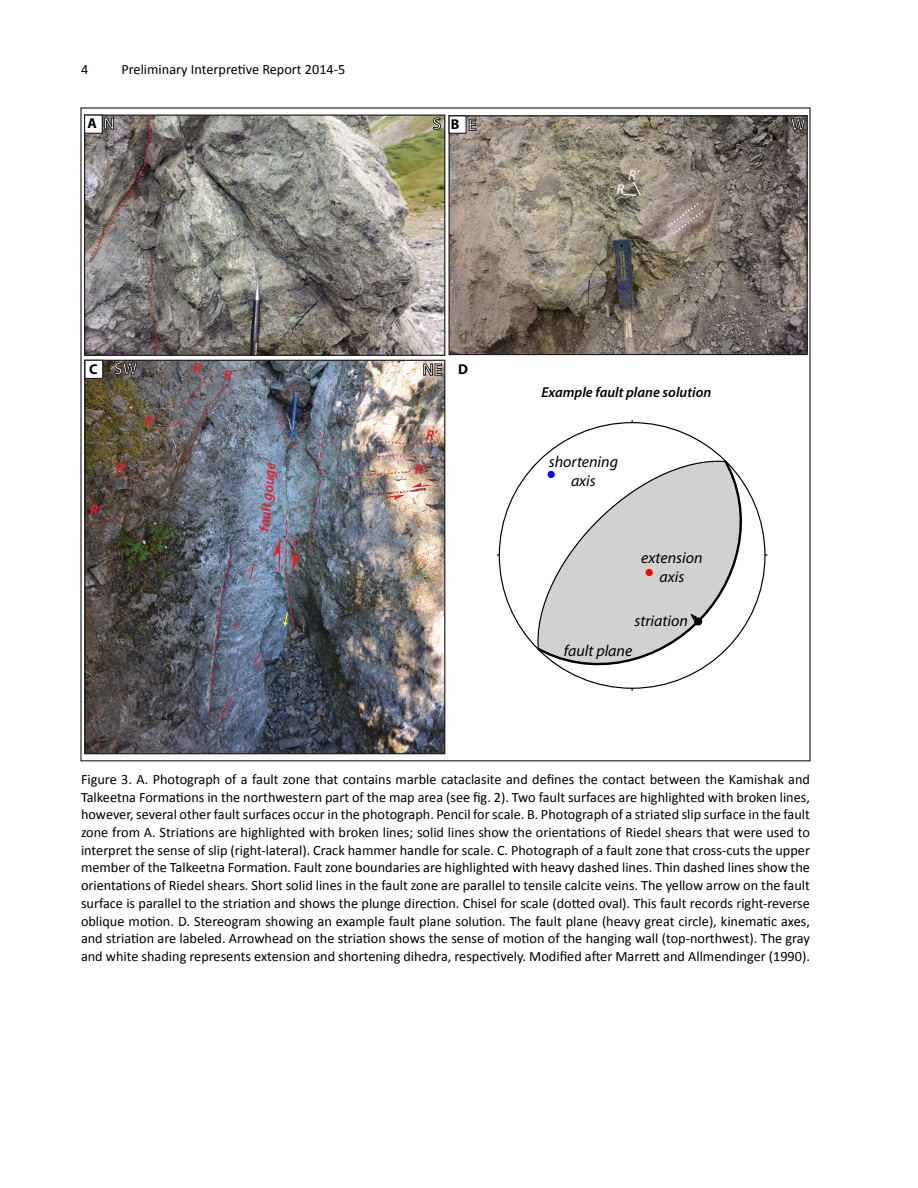
<style>
.page{position:relative;width:918px;height:1188px;background:#fff}
.page>*{position:absolute;margin:0;border:0;box-sizing:border-box;transform-origin:0 0}
.t1{font:600 16.65px "Myriad Pro";color:#fff}
.t2{font:italic 15.9px/19px "Myriad Pro";color:#000;text-align:center}
.t3{font:14.25px/17.7px "Calibri";color:#000;text-align:justify}
.t4{font:italic 600 14.25px "Myriad Pro";color:#000}
.t5{font:italic 600 14.25px "Myriad Pro";color:#eb1c24}
.t6{font:700 14.25px "Myriad Pro";color:#000}
.t7{font:italic 14.25px "Myriad Pro";color:#fff}
.s1{font-weight:600;font-size:16.65px;color:#fff}
.s2{font-weight:700;font-size:14.25px;color:#000}
</style>
<div class="page">
<img style="left:86px;top:117px;width:357px;height:237px">
<div style="left:84px;top:115px;width:361px;height:241px;border:1px solid #231f20"></div>
<img style="left:451px;top:117px;width:355px;height:236px">
<div style="left:449px;top:115px;width:359px;height:240px;border:1px solid #231f20"></div>
<div style="left:85px;top:115px;width:17px;height:18px;background:#fff"></div>
<div style="left:84px;top:115px;width:19px;height:19px;border:1px solid #231f20"></div>
<div style="left:449px;top:116px;width:17px;height:17px;background:#fff"></div>
<div style="left:449px;top:115px;width:18px;height:19px;border:1px solid #231f20"></div>
<svg style="left:664px;top:201px;width:42px;height:36px;background:#9f8f87"></svg>
<svg style="left:469px;top:119px;width:8px;height:12px"></svg>
<svg style="left:790px;top:115px;width:16px;height:22px"></svg>
<svg style="left:432px;top:117px;width:9px;height:13px"></svg>
<svg style="left:622px;top:181px;width:20px;height:16px"></svg>
<img style="left:86px;top:362px;width:357px;height:390px">
<svg style="left:423px;top:363px;width:19px;height:13px"></svg>
<svg style="left:356px;top:455px;width:76px;height:5px"></svg>
<svg style="left:370px;top:441px;width:64px;height:5px"></svg>
<svg style="left:86px;top:515px;width:41px;height:10px"></svg>
<img style="left:89px;top:114px;width:140px;height:366px">
<svg style="left:252px;top:652px;width:12px;height:19px"></svg>
<svg style="left:249px;top:561px;width:6px;height:21px"></svg>
<svg style="left:210px;top:553px;width:32px;height:167px;background:#656f84"></svg>
<svg style="left:310px;top:431px;width:16px;height:121px;background:#686e7a"></svg>
<img style="left:273px;top:513px;width:28px;height:127px">
<img style="left:344px;top:470px;width:87px;height:31px">
<div style="left:84px;top:360px;width:361px;height:394px;border:1px solid #231f20"></div>
<div style="left:85px;top:360px;width:18px;height:18px;background:#fff"></div>
<div style="left:84px;top:360px;width:19px;height:19px;border:1px solid #231f20"></div>
<svg style="left:535px;top:458px;width:208px;height:208px"></svg>
<div style="left:548px;top:471px;width:7px;height:7px;border:1px solid #00f;border-radius:50%"></div>
<div style="left:280px;top:387px;width:25px;height:60px;border:1px dashed #ec1c24;border-radius:50%"></div>
<p class="t3" style="left:81px;top:59px;width:9px">4</p>
<p class="t3" style="left:121px;top:59px;width:225px">Preliminary Interpretive Report 2014-5</p>
<p class="t6" style="left:88px;top:113px;width:29px">A <span class="s1">N</span></p>
<p class="t1" style="left:433px;top:114px;width:45px">S<span class="s2">B</span>E</p>
<p class="t1" style="left:791px;top:114px;width:16px">W</p>
<p class="t7" style="left:629px;top:166px;width:12px">R’</p>
<p class="t7" style="left:617px;top:181px;width:9px">R</p>
<p class="t6" style="left:89px;top:360px;width:10px">C</p>
<p class="t1" style="left:114px;top:358px;width:25px">SW</p>
<p class="t1" style="left:423px;top:359px;width:21px">NE</p>
<p class="t5" style="left:193px;top:359px;width:9px">R</p>
<p class="t5" style="left:224px;top:366px;width:9px">R</p>
<p class="t5" style="left:90px;top:501px;width:13px">R’</p>
<p class="t5" style="left:145px;top:412px;width:13px">R’</p>
<p class="t5" style="left:426px;top:426px;width:13px">R’</p>
<p class="t5" style="left:116px;top:459px;width:13px">R’</p>
<p class="t5" style="left:415px;top:460px;width:13px">R’</p>
<p class="t5" style="left:255px;top:530px;width:70px;rotate:-85deg">fault gouge</p>
<p class="t6" style="left:458px;top:360px;width:11px">D</p>
<p class="t4" style="left:542px;top:383px;width:171px">Example fault plane solution</p>
<p class="t2" style="left:549px;top:451px;width:71px">shortening axis</p>
<p class="t2" style="left:641px;top:548px;width:63px">extension axis</p>
<p class="t2" style="left:635px;top:611px;width:55px">striation</p>
<p class="t2" style="left:564px;top:641px;width:70px">fault plane</p>
<p class="t3" style="left:81px;top:770px;width:731px">Figure 3. A. Photograph of a fault zone that contains marble cataclasite and defines the contact between the Kamishak and Talkeetna Formations in the northwestern part of the map area (see fig. 2). Two fault surfaces are highlighted with broken lines, however, several other fault surfaces occur in the photograph. Pencil for scale. B. Photograph of a striated slip surface in the fault zone from A. Striations are highlighted with broken lines; solid lines show the orientations of Riedel shears that were used to interpret the sense of slip (right-lateral). Crack hammer handle for scale. C. Photograph of a fault zone that cross-cuts the upper member of the Talkeetna Formation. Fault zone boundaries are highlighted with heavy dashed lines. Thin dashed lines show the orientations of Riedel shears. Short solid lines in the fault zone are parallel to tensile calcite veins. The yellow arrow on the fault surface is parallel to the striation and shows the plunge direction. Chisel for scale (dotted oval). This fault records right-reverse oblique motion. D. Stereogram showing an example fault plane solution. The fault plane (heavy great circle), kinematic axes, and striation are labeled. Arrowhead on the striation shows the sense of motion of the hanging wall (top-northwest). The gray and white shading represents extension and shortening dihedra, respectively. Modified after Marrett and Allmendinger (1990).</p>
</div>
